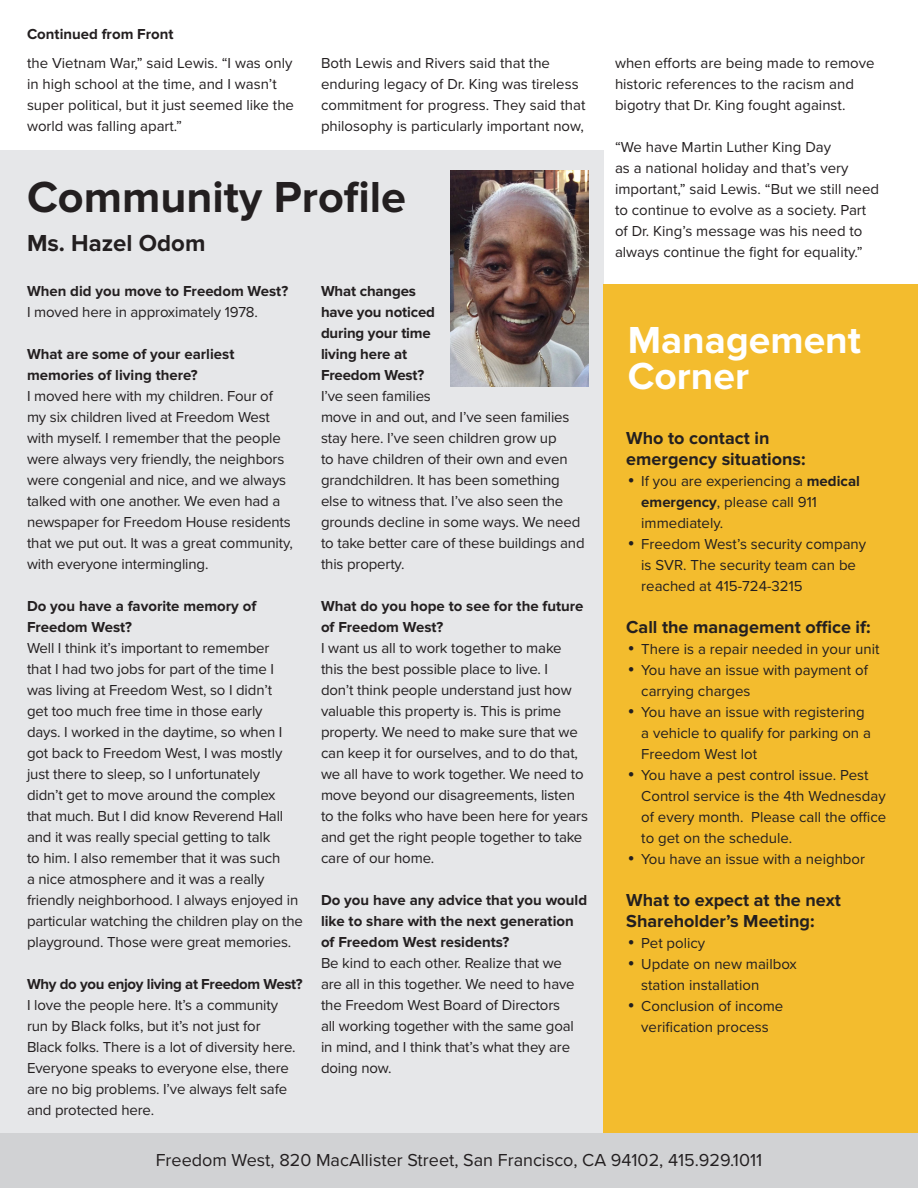
<style>
.page{position:relative;width:918px;height:1188px;background:#fff}
.page>*{position:absolute;margin:0;border:0;box-sizing:border-box;transform-origin:0 0}
.t1{font:700 45px "Proxima Nova";color:#231f20}
.t2{font:700 39px/36px "Proxima Nova";color:#fff}
.t3{font:700 24px "Proxima Nova";color:#231f20}
.t4{font:700 18px/21px "Proxima Nova";color:#231f20}
.t5{font:18px "Proxima Nova";color:#231f20}
.t6{font:15px/21px "Proxima Nova";letter-spacing:-.01em;color:#231f20}
.t7{font:700 15px/21px "Proxima Nova";color:#231f20}
.t8{font:700 15px "Proxima Nova";letter-spacing:-.02em;color:#231f20}
.s1{font-weight:700}
</style>
<div class="page">
<div style="left:0;top:150px;width:603px;height:996px;background:#e6e7e9"></div>
<div style="left:603px;top:284px;width:315px;height:850px;background:#f3bc2e"></div>
<div style="left:0;top:1134px;width:918px;height:54px;background:#d1d2d4"></div>
<img style="left:450px;top:170px;width:138px;height:216px">
<p class="t7" style="left:27px;top:24px;width:148px">Continued from Front</p>
<p class="t6" style="left:27px;top:52px;width:269px">the Vietnam War,” said Lewis. “I was only in high school at the time, and I wasn’t super political, but it just seemed like the world was falling apart.”</p>
<p class="t6" style="left:321px;top:52px;width:266px">Both Lewis and Rivers said that the enduring legacy of Dr. King was tireless commitment for progress. They said that philosophy is particularly important now,</p>
<p class="t1" style="left:27px;top:171px;width:381px">Community Profile</p>
<p class="t3" style="left:27px;top:230px;width:180px">Ms. Hazel Odom</p>
<p class="t7" style="left:27px;top:281px;width:263px">When did you move to Freedom West?</p>
<p class="t6" style="left:27px;top:301px;width:233px">I moved here in approximately 1978.</p>
<p class="t7" style="left:27px;top:344px;width:209px">What are some of your earliest memories of living there?</p>
<p class="t6" style="left:27px;top:385px;width:267px">I moved here with my children. Four of my six children lived at Freedom West with myself. I remember that the people were always very friendly, the neighbors were congenial and nice, and we always talked with one another. We even had a newspaper for Freedom House residents that we put out. It was a great community, with everyone intermingling.</p>
<p class="t7" style="left:27px;top:596px;width:231px">Do you have a favorite memory of<br>Freedom West?</p>
<p class="t6" style="left:27px;top:637px;width:278px">Well I think it’s important to remember<br>that I had two jobs for part of the time I was living at Freedom West, so I didn’t<br>get too much free time in those early<br>days. I worked in the daytime, so when I got back to Freedom West, I was mostly just there to sleep, so I unfortunately<br>didn’t get to move around the complex that much. But I did know Reverend Hall and it was really special getting to talk<br>to him. I also remember that it was such<br>a nice atmosphere and it was a really friendly neighborhood. I always enjoyed in particular watching the children play on the playground. Those were great memories.</p>
<p class="t8" style="left:27px;top:976px;width:277px">Why do you enjoy living at Freedom West?</p>
<p class="t6" style="left:27px;top:994px;width:270px">I love the people here. It’s a community run by Black folks, but it’s not just for Black folks. There is a lot of diversity here.<br>Everyone speaks to everyone else, there are no big problems. I’ve always felt safe and protected here.</p>
<p class="t7" style="left:321px;top:281px;width:115px">What changes have you noticed during your time living here at<br>Freedom West?</p>
<p class="t6" style="left:321px;top:385px;width:265px">I’ve seen families<br>move in and out, and I’ve seen families stay here. I’ve seen children grow up<br>to have children of their own and even grandchildren. It has been something else to witness that. I’ve also seen the grounds decline in some ways. We need to take better care of these buildings and this property.</p>
<p class="t7" style="left:321px;top:596px;width:264px">What do you hope to see for the future of Freedom West?</p>
<p class="t6" style="left:321px;top:637px;width:269px">I want us all to work together to make<br>this the best possible place to live. I<br>don’t think people understand just how valuable this property is. This is prime property. We need to make sure that we can keep it for ourselves, and to do that, we all have to work together. We need to move beyond our disagreements, listen to the folks who have been here for years and get the right people together to take care of our home.</p>
<p class="t7" style="left:321px;top:890px;width:268px">Do you have any advice that you would like to share with the next generation of Freedom West residents?</p>
<p class="t6" style="left:321px;top:952px;width:255px">Be kind to each other. Realize that we are all in this together. We need to have the Freedom West Board of Directors all working together with the same goal in mind, and I think that’s what they are doing now.</p>
<p class="t6" style="left:615px;top:52px;width:261px">when efforts are being made to remove historic references to the racism and bigotry that Dr. King fought against.</p>
<p class="t6" style="left:615px;top:136px;width:266px">“We have Martin Luther King Day<br>as a national holiday and that’s very important,” said Lewis. “But we still need to continue to evolve as a society. Part of Dr. King’s message was his need to always continue the fight for equality.”</p>
<p class="t2" style="left:628px;top:323px;width:235px">Management<br>Corner</p>
<p class="t4" style="left:626px;top:428px;width:181px">Who to contact in emergency situations:</p>
<p class="t6" style="left:641px;top:470px;width:220px;text-indent:-14px">• If you are experiencing a <span class="s1">medical emergency</span>, please call 911 immediately.</p>
<p class="t6" style="left:641px;top:533px;width:226px;text-indent:-14px">• Freedom West’s security company is SVR. The security team can be reached at 415-724-3215</p>
<p class="t4" style="left:626px;top:617px;width:246px">Call the management office if:</p>
<p class="t6" style="left:628px;top:638px;width:253px">• There is a repair needed in your unit</p>
<p class="t6" style="left:641px;top:659px;width:228px;text-indent:-14px">• You have an issue with payment of carrying charges</p>
<p class="t6" style="left:641px;top:701px;width:231px;text-indent:-14px">• You have an issue with registering a vehicle to qualify for parking on a<br>Freedom West lot</p>
<p class="t6" style="left:641px;top:764px;width:247px;text-indent:-14px">• You have a pest control issue. Pest Control service is the 4th Wednesday of every month. Please call the office to get on the schedule.</p>
<p class="t6" style="left:628px;top:848px;width:239px">• You have an issue with a neighbor</p>
<p class="t4" style="left:626px;top:890px;width:216px">What to expect at the next<br>Shareholder’s Meeting:</p>
<p class="t6" style="left:628px;top:932px;width:79px">• Pet policy</p>
<p class="t6" style="left:641px;top:953px;width:157px;text-indent:-14px">• Update on new mailbox station installation</p>
<p class="t6" style="left:628px;top:995px;width:157px;text-align:center">• Conclusion of income verification process</p>
<p class="t5" style="left:156px;top:1146px;width:608px">Freedom West, 820 MacAllister Street, San Francisco, CA 94102, 415.929.1011</p>
</div>
